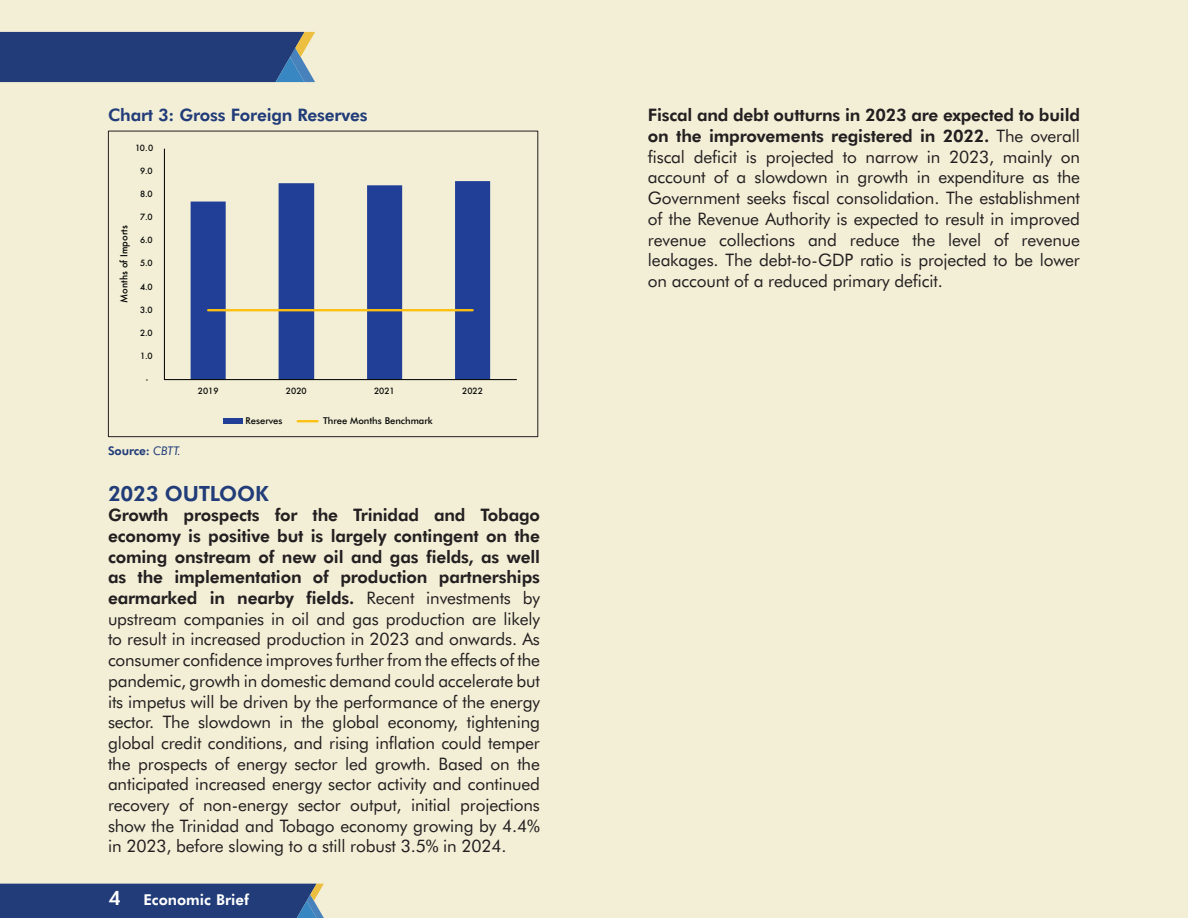
<style>
.page{position:relative;width:1188px;height:918px;background:#f3efd7}
.page>*{position:absolute;margin:0;border:0;box-sizing:border-box;transform-origin:0 0}
.t1{font:700 21px "Futura BT";letter-spacing:-.01em;color:#213c79}
.t2{font:17.25px/20.7px "Futura BT";letter-spacing:-.01em;color:#231f20;text-align:justify}
.t3{font:700 17.25px "Futura BT";letter-spacing:-.01em;color:#213c79}
.t4{font:700 15px "Futura BT";color:#fff}
.t5{font:700 12px "Futura BT";letter-spacing:-.01em;color:#213c79}
.t6{font:500 9.45px "Futura BT";color:#040503}
.t7{font:500 9.45px "Futura";color:#040503}
.t8{font:500 8.4px "Futura";color:#040503}
.s1{font-weight:400;font-style:italic}
.s2{font-weight:700}
.s3{font-size:19.5px}
</style>
<div class="page">
<div style="left:0;top:884px;width:324px;height:34px;background:#213c79"></div>
<svg style="left:0;top:32px;width:315px;height:50px;background:#29447d"></svg>
<svg style="left:191px;top:181px;width:299px;height:198px"></svg>
<hr style="left:164px;top:149px;width:1px;height:231px;background:#040503">
<hr style="left:164px;top:379px;width:353px;height:1px;background:#040503">
<hr style="left:208px;top:309px;width:265px;height:2px;background:#fdc011">
<div style="left:223px;top:419px;width:19px;height:5px;background:#223f98"></div>
<hr style="left:298px;top:420px;width:20px;height:2px;background:#fdc011">
<div style="left:108px;top:131px;width:430px;height:306px;border:1px solid #231f20"></div>
<p class="t3" style="left:108px;top:103px;width:261px">Chart 3: Gross Foreign Reserves</p>
<p class="t8" style="left:135px;top:142px;width:20px">10.0</p>
<p class="t8" style="left:140px;top:165px;width:14px">9.0</p>
<p class="t8" style="left:140px;top:188px;width:14px">8.0</p>
<p class="t7" style="left:117px;top:303px;width:79px;rotate:-90deg">Months of Imports</p>
<p class="t8" style="left:140px;top:211px;width:14px">7.0</p>
<p class="t8" style="left:140px;top:234px;width:14px">6.0</p>
<p class="t8" style="left:140px;top:258px;width:14px">5.0</p>
<p class="t8" style="left:140px;top:281px;width:14px">4.0</p>
<p class="t8" style="left:140px;top:304px;width:14px">3.0</p>
<p class="t8" style="left:140px;top:327px;width:14px">2.0</p>
<p class="t8" style="left:140px;top:350px;width:14px">1.0</p>
<p class="t8" style="left:146px;top:373px;width:3px">-</p>
<p class="t8" style="left:198px;top:385px;width:22px">2019</p>
<p class="t8" style="left:286px;top:385px;width:22px">2020</p>
<p class="t8" style="left:374px;top:385px;width:22px">2021</p>
<p class="t8" style="left:462px;top:385px;width:22px">2022</p>
<p class="t6" style="left:246px;top:414px;width:38px">Reserves</p>
<p class="t6" style="left:323px;top:414px;width:111px">Three Months Benchmark</p>
<p class="t5" style="left:108px;top:442px;width:75px">Source: <span class="s1">CBTT.</span></p>
<p class="t1" style="left:108px;top:478px;width:162px">2023 OUTLOOK</p>
<p class="t2" style="left:108px;top:504px;width:434px"><span class="s2">Growth prospects for the Trinidad and Tobago economy is positive but is largely contingent on the coming onstream of new oil and gas fields, as well as the implementation of production partnerships earmarked in nearby fields.</span> Recent investments by upstream companies in oil and gas production are likely to result in increased production in 2023 and onwards. As consumer confidence improves further from the effects of the pandemic, growth in domestic demand could accelerate but its impetus will be driven by the performance of the energy sector. The slowdown in the global economy, tightening global credit conditions, and rising inflation could temper the prospects of energy sector led growth. Based on the anticipated increased energy sector activity and continued recovery of non-energy sector output, initial projections show the Trinidad and Tobago economy growing by 4.4% in 2023, before slowing to a still robust 3.5% in 2024.</p>
<p class="t4" style="left:109px;top:889px;width:142px"><span class="s3">4</span> Economic Brief</p>
<p class="t2" style="left:648px;top:104px;width:434px"><span class="s2">Fiscal and debt outturns in 2023 are expected to build on the improvements registered in 2022.</span> The overall fiscal deficit is projected to narrow in 2023, mainly on account of a slowdown in growth in expenditure as the Government seeks fiscal consolidation. The establishment of the Revenue Authority is expected to result in improved revenue collections and reduce the level of revenue leakages. The debt-to-GDP ratio is projected to be lower on account of a reduced primary deficit.</p>
</div>
